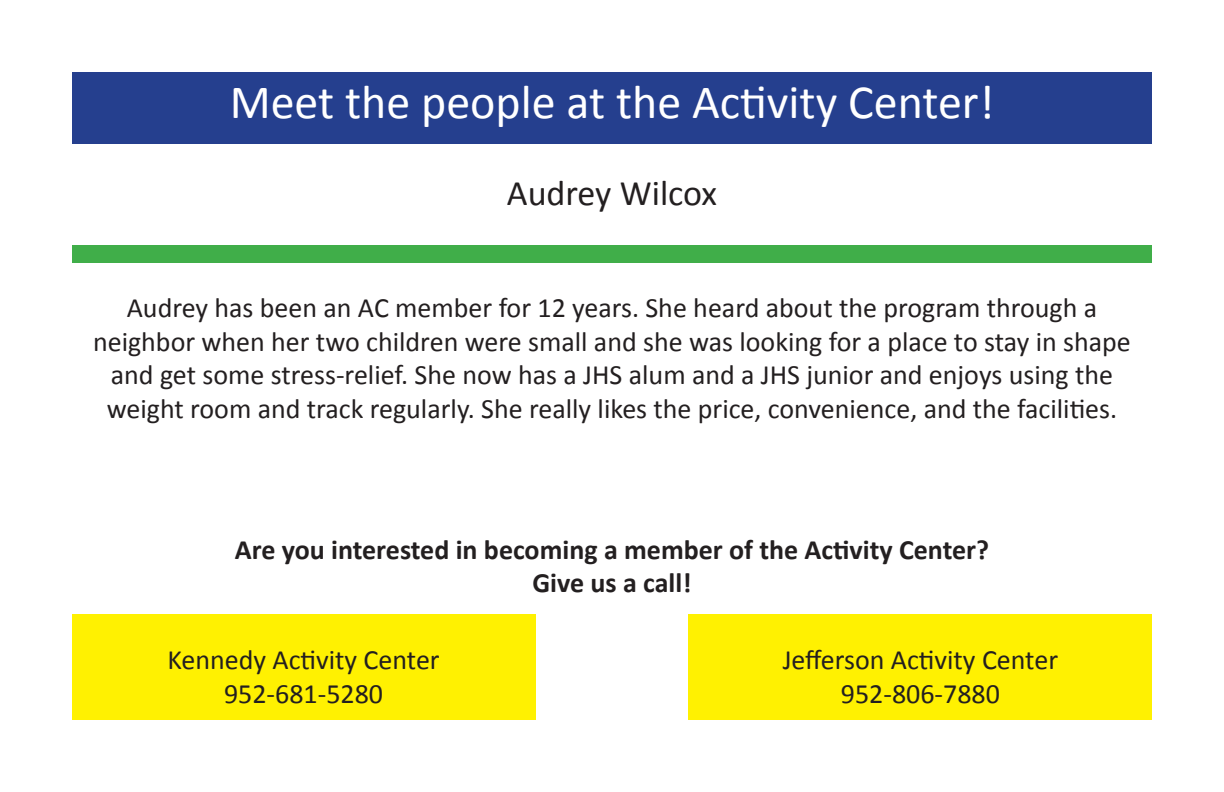
<style>
.page{position:relative;width:1224px;height:792px;background:#fff}
.page>*{position:absolute;margin:0;border:0;box-sizing:border-box;transform-origin:0 0}
.t1{font:48px "Calibri";color:#fff}
.t2{font:36px "Calibri";color:#231f20}
.t3{font:28px/33.6px "Calibri";color:#231f20;text-align:center}
.t4{font:700 28px "Calibri";color:#231f20}
</style>
<div class="page">
<div style="left:72px;top:72px;width:1080px;height:72px;background:#253f8e"></div>
<div style="left:72px;top:245px;width:1080px;height:17px;background:#40ae49"></div>
<div style="left:72px;top:614px;width:463px;height:106px;background:#fff101"></div>
<div style="left:689px;top:614px;width:463px;height:106px;background:#fff101"></div>
<p class="t1" style="left:230px;top:72px;width:766px">Meet the people at the Activity Center!</p>
<p class="t2" style="left:507px;top:170px;width:212px">Audrey Wilcox</p>
<p class="t3" style="left:127px;top:291px;width:972px">Audrey has been an AC member for 12 years. She heard about the program through a</p>
<p class="t3" style="left:93px;top:325px;width:1039px">neighbor when her two children were small and she was looking for a place to stay in shape and get some stress-relief. She now has a JHS alum and a JHS junior and enjoys using the weight room and track regularly. She really likes the price, convenience, and the facilities.</p>
<p class="t4" style="left:235px;top:531px;width:756px">Are you interested in becoming a member of the Activity Center?</p>
<p class="t4" style="left:532px;top:565px;width:161px">Give us a call!</p>
<p class="t3" style="left:167px;top:643px;width:274px">Kennedy Activity Center</p>
<p class="t3" style="left:224px;top:677px;width:161px">952-681-5280</p>
<p class="t3" style="left:783px;top:643px;width:277px">Jefferson Activity Center</p>
<p class="t3" style="left:841px;top:677px;width:161px">952-806-7880</p>
</div>
